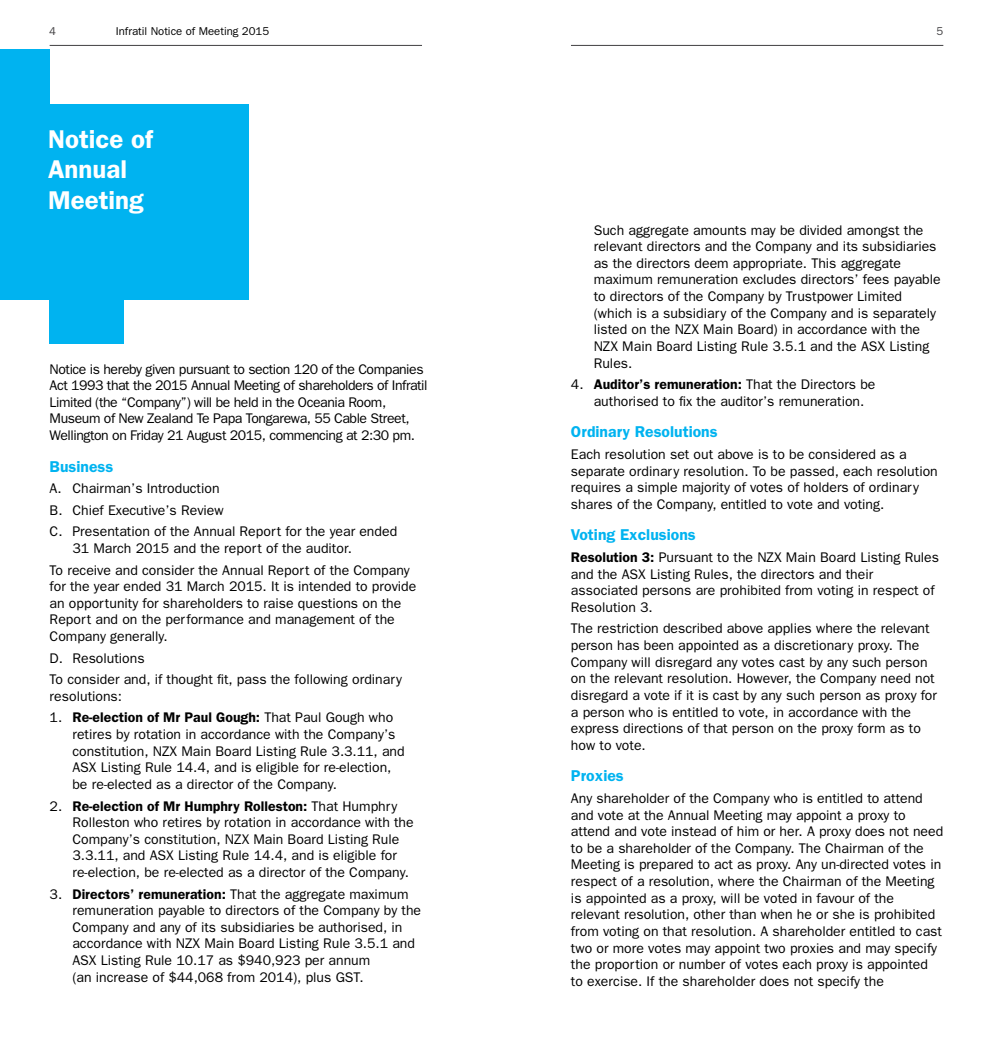
<style>
.page{position:relative;width:993px;height:1042px;background:#fff}
.page>*{position:absolute;margin:0;border:0;box-sizing:border-box;transform-origin:0 0}
.t1{font:600 25.72px/30.4px "Franklin Gothic";color:#fff}
.t2{font:600 15.75px "Franklin Gothic";color:#00b3f0}
.t3{font:14px/16.6px "Franklin Gothic";color:#000}
.t4{font:14px/16.6px "Franklin Gothic";letter-spacing:-.03em;color:#000}
.t5{font:11.38px "Franklin Gothic";color:#000}
.t6{font:11.38px "Franklin Gothic";color:#414042}
.s1{font-weight:600}
</style>
<div class="page">
<div style="left:0;top:104px;width:248px;height:196px;background:#00b3f0"></div>
<div style="left:0;top:50px;width:50px;height:62px;background:#00b3f0"></div>
<div style="left:50px;top:292px;width:74px;height:52px;background:#00b3f0"></div>
<hr style="left:50px;top:45px;width:372px;height:1px;background:#414042">
<hr style="left:570px;top:45px;width:373px;height:1px;background:#414042">
<p class="t6" style="left:49px;top:25px;width:8px">4</p>
<p class="t5" style="left:116px;top:25px;width:155px">Infratil Notice of Meeting 2015</p>
<p class="t6" style="left:936px;top:25px;width:8px">5</p>
<h1 class="t1" style="left:48px;top:123px;width:106px">Notice of<br>Annual<br>Meeting</h1>
<p class="t4" style="left:50px;top:360px;width:379px">Notice is hereby given pursuant to section 120 of the Companies Act 1993 that the 2015 Annual Meeting of shareholders of Infratil Limited (the “Company”) will be held in the Oceania Room, Museum of New Zealand Te Papa Tongarewa, 55 Cable Street, Wellington on Friday 21 August 2015, commencing at 2:30 pm.</p>
<p class="t2" style="left:50px;top:457px;width:65px">Business</p>
<p class="t3" style="left:50px;top:477px;width:349px;line-height:21.5px">A. Chairman’s Introduction<br>B. Chief Executive’s Review<br>C. Presentation of the Annual Report for the year ended</p>
<p class="t3" style="left:50px;top:537px;width:361px;line-height:21.5px;text-indent:23px">31 March 2015 and the report of the auditor.<br>To receive and consider the Annual Report of the Company</p>
<p class="t3" style="left:50px;top:578px;width:368px">for the year ended 31 March 2015. It is intended to provide an opportunity for shareholders to raise questions on the Report and on the performance and management of the Company generally.</p>
<p class="t3" style="left:50px;top:647px;width:354px;line-height:21.5px">D. Resolutions<br>To consider and, if thought fit, pass the following ordinary</p>
<p class="t3" style="left:50px;top:687px;width:74px">resolutions:</p>
<p class="t3" style="left:72px;top:709px;width:334px;text-indent:-23px">1. <span class="s1">Re-election of Mr Paul Gough:</span> That Paul Gough who retires by rotation in accordance with the Company’s constitution, NZX Main Board Listing Rule 3.3.11, and ASX Listing Rule 14.4, and is eligible for re-election, be re-elected as a director of the Company.</p>
<p class="t3" style="left:72px;top:797px;width:343px;text-indent:-23px">2. <span class="s1">Re-election of Mr Humphry Rolleston:</span> That Humphry Rolleston who retires by rotation in accordance with the Company’s constitution, NZX Main Board Listing Rule 3.3.11, and ASX Listing Rule 14.4, and is eligible for re-election, be re-elected as a director of the Company.</p>
<p class="t3" style="left:72px;top:885px;width:350px;text-indent:-23px">3. <span class="s1">Directors’ remuneration:</span> That the aggregate maximum remuneration payable to directors of the Company by the Company and any of its subsidiaries be authorised, in accordance with NZX Main Board Listing Rule 3.5.1 and ASX Listing Rule 10.17 as $940,923 per annum<br>(an increase of $44,068 from 2014), plus GST.</p>
<p class="t3" style="left:593px;top:221px;width:348px">Such aggregate amounts may be divided amongst the relevant directors and the Company and its subsidiaries as the directors deem appropriate. This aggregate maximum remuneration excludes directors’ fees payable to directors of the Company by Trustpower Limited (which is a subsidiary of the Company and is separately listed on the NZX Main Board) in accordance with the NZX Main Board Listing Rule 3.5.1 and the ASX Listing Rules.</p>
<p class="t3" style="left:593px;top:376px;width:283px;text-indent:-23px">4. <span class="s1">Auditor’s remuneration:</span> That the Directors be authorised to fix the auditor’s remuneration.</p>
<p class="t2" style="left:570px;top:423px;width:148px">Ordinary Resolutions</p>
<p class="t3" style="left:570px;top:445px;width:368px">Each resolution set out above is to be considered as a separate ordinary resolution. To be passed, each resolution requires a simple majority of votes of holders of ordinary shares of the Company, entitled to vote and voting.</p>
<p class="t2" style="left:570px;top:526px;width:126px">Voting Exclusions</p>
<p class="t3" style="left:570px;top:548px;width:369px"><span class="s1">Resolution 3:</span> Pursuant to the NZX Main Board Listing Rules and the ASX Listing Rules, the directors and their associated persons are prohibited from voting in respect of Resolution 3.</p>
<p class="t3" style="left:570px;top:620px;width:367px">The restriction described above applies where the relevant person has been appointed as a discretionary proxy. The Company will disregard any votes cast by any such person on the relevant resolution. However, the Company need not disregard a vote if it is cast by any such person as proxy for a person who is entitled to vote, in accordance with the express directions of that person on the proxy form as to how to vote.</p>
<p class="t2" style="left:570px;top:766px;width:54px">Proxies</p>
<p class="t3" style="left:570px;top:789px;width:374px">Any shareholder of the Company who is entitled to attend and vote at the Annual Meeting may appoint a proxy to attend and vote instead of him or her. A proxy does not need to be a shareholder of the Company. The Chairman of the Meeting is prepared to act as proxy. Any un-directed votes in respect of a resolution, where the Chairman of the Meeting is appointed as a proxy, will be voted in favour of the relevant resolution, other than when he or she is prohibited from voting on that resolution. A shareholder entitled to cast two or more votes may appoint two proxies and may specify the proportion or number of votes each proxy is appointed to exercise. If the shareholder does not specify the</p>
</div>
